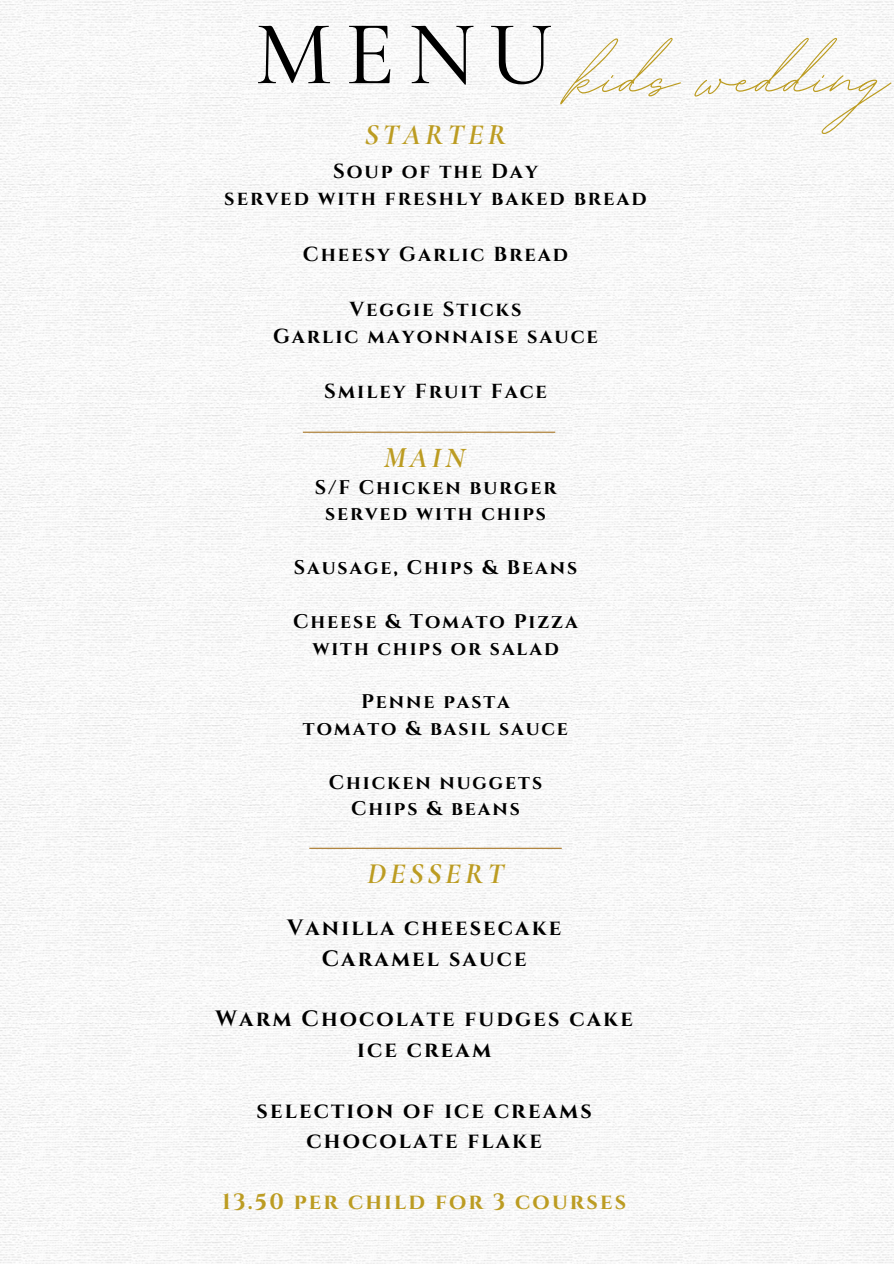
<style>
.page{position:relative;width:894px;height:1264px;background:#fff}
.page>*{position:absolute;margin:0;border:0;box-sizing:border-box;transform-origin:0 0}
.t1{font:104.25px "BD Script";color:#bc9c22}
.t2{font:500 91.8px "Cormorant Garamond";color:#000}
.t3{font:italic 700 29.7px "Cormorant Garamond";letter-spacing:.13em;color:#bc9c22}
.t4{font:700 22.2px/30.3px "Cinzel";letter-spacing:.1em;color:#000;text-align:center}
.t5{font:700 22.2px "Cinzel";letter-spacing:.1em;color:#bc9c22}
.t6{font:700 20.25px/27.6px "Cinzel";letter-spacing:.1em;color:#000;text-align:center}
.t7{font:700 19.65px "Cinzel";letter-spacing:.1em;color:#000}
</style>
<div class="page">
<img style="left:0;top:0;width:893px;height:1263px">
<hr style="left:303px;top:431px;width:252px;height:2px;background:#a67526">
<hr style="left:309px;top:847px;width:252px;height:1px;background:#a67526">
<h4 class="t2" style="left:255px;top:-2px;width:299px">MENU</h4>
<h3 class="t3" style="left:364px;top:116px;width:143px">STARTER</h3>
<h4 class="t1" style="left:572px;top:9px;width:317px">kids wedding</h4>
<h2 class="t6" style="left:224px;top:158px;width:424px">Soup of the Day<br>served with freshly baked bread</h2>
<h1 class="t6" style="left:303px;top:241px;width:266px">Cheesy Garlic Bread</h1>
<h3 class="t6" style="left:273px;top:296px;width:326px">Veggie Sticks<br>Garlic mayonnaise sauce</h3>
<h4 class="t6" style="left:324px;top:378px;width:224px">Smiley Fruit Face</h4>
<h4 class="t3" style="left:383px;top:439px;width:83px">MAIN</h4>
<h4 class="t7" style="left:314px;top:474px;width:243px">S/F Chicken burger</h4>
<h4 class="t7" style="left:325px;top:501px;width:222px">served with chips</h4>
<h4 class="t7" style="left:294px;top:555px;width:285px">Sausage, Chips &amp; Beans</h4>
<h3 class="t7" style="left:293px;top:608px;width:286px">Cheese &amp; Tomato Pizza</h3>
<p class="t7" style="left:312px;top:635px;width:248px">with chips or salad</p>
<p class="t7" style="left:361px;top:689px;width:150px">Penne pasta</p>
<p class="t7" style="left:303px;top:716px;width:266px">tomato &amp; basil sauce</p>
<p class="t7" style="left:329px;top:769px;width:215px">Chicken nuggets</p>
<p class="t7" style="left:351px;top:796px;width:170px">Chips &amp; beans</p>
<h4 class="t3" style="left:367px;top:855px;width:138px">DESSERT</h4>
<p class="t4" style="left:287px;top:913px;width:275px">Vanilla cheesecake<br>Caramel sauce</p>
<p class="t4" style="left:215px;top:1004px;width:418px">Warm Chocolate fudges cake ice cream</p>
<p class="t4" style="left:256px;top:1095px;width:337px">selection of ice creams chocolate flake</p>
<p class="t5" style="left:222px;top:1187px;width:405px">13.50 per child for 3 courses</p>
</div>
